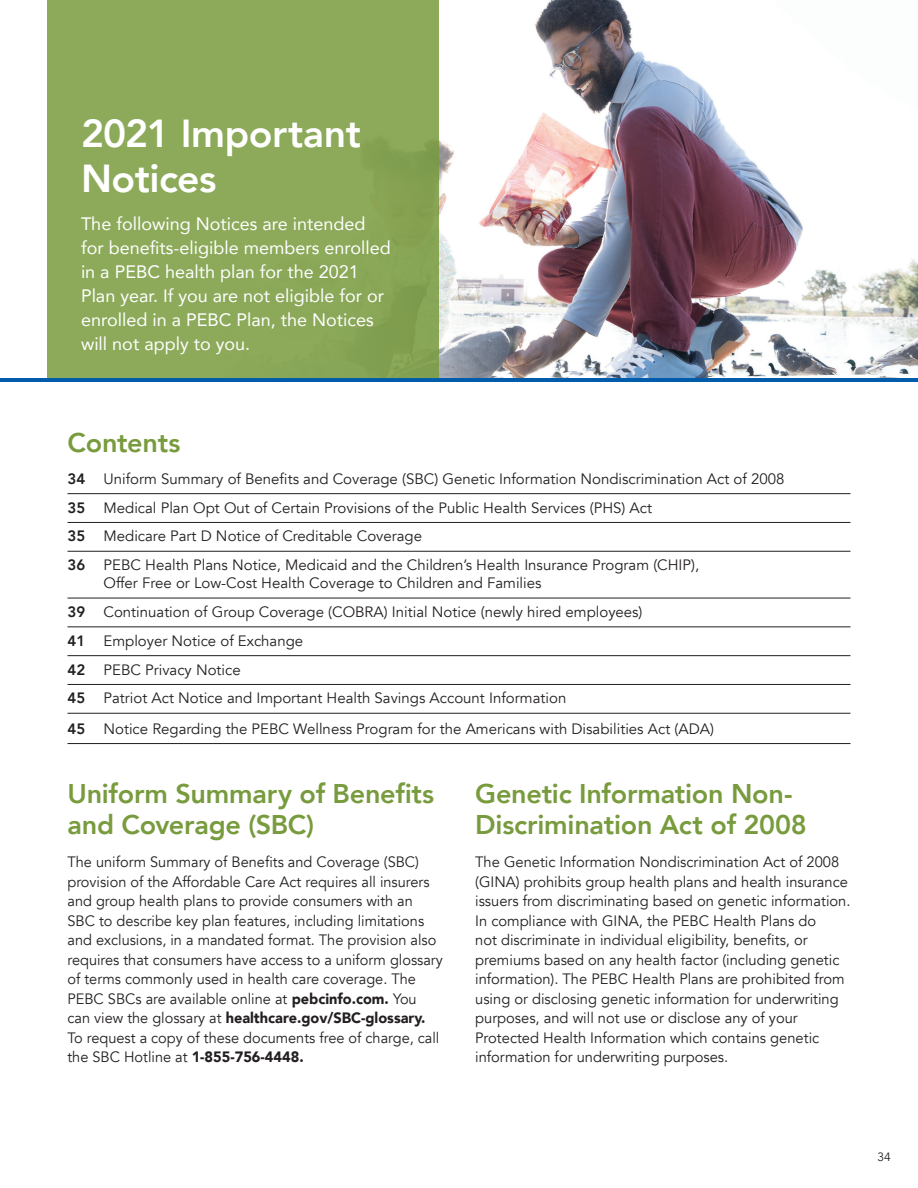
<style>
.page{position:relative;width:918px;height:1188px;background:#fff}
.page>*{position:absolute;margin:0;border:0;box-sizing:border-box;transform-origin:0 0}
.t1{font:800 39px/45px "Avenir";letter-spacing:-.015em;color:#fff}
.t2{font:800 27px/31.5px "Avenir";letter-spacing:-.01em;color:#789b3d}
.t3{font:18px/24px "Avenir";color:#fff}
.t4{font:15px/19.5px "Avenir";color:#231f20}
.t5{font:12px "Avenir";color:#231f20}
.s1{font-weight:800}
.s2{font-weight:900}
</style>
<div class="page">
<hr style="left:68px;top:493px;width:782px;height:1px;background:#231f20">
<hr style="left:68px;top:522px;width:782px;height:1px;background:#231f20">
<hr style="left:68px;top:551px;width:782px;height:1px;background:#231f20">
<hr style="left:68px;top:598px;width:782px;height:1px;background:#231f20">
<hr style="left:68px;top:627px;width:782px;height:1px;background:#231f20">
<hr style="left:68px;top:655px;width:782px;height:1px;background:#231f20">
<hr style="left:68px;top:684px;width:782px;height:1px;background:#231f20">
<hr style="left:68px;top:713px;width:782px;height:1px;background:#231f20">
<hr style="left:68px;top:743px;width:782px;height:1px;background:#231f20">
<img style="left:439px;top:0;width:479px;height:378px">
<div style="left:47px;top:0;width:392px;height:378px;background:#8caa5a"></div>
<hr style="left:0;top:378px;width:918px;height:3px;background:#015dac">
<h1 class="t1" style="left:81px;top:111px;width:281px">2021 Important<br>Notices</h1>
<p class="t3" style="left:81px;top:211px;width:311px">The following Notices are intended for benefits-eligible members enrolled in a PEBC health plan for the 2021<br>Plan year. If you are not eligible for or enrolled in a PEBC Plan, the Notices will not apply to you.</p>
<h2 class="t2" style="left:68px;top:427px;width:114px">Contents</h2>
<p class="t4" style="left:68px;top:464px;width:718px;line-height:28.8px"><span class="s1">34</span> Uniform Summary of Benefits and Coverage (SBC) Genetic Information Nondiscrimination Act of 2008<br><span class="s1">35</span> Medical Plan Opt Out of Certain Provisions of the Public Health Services (PHS) Act<br><span class="s1">35</span> Medicare Part D Notice of Creditable Coverage<br><span class="s1">36</span> PEBC Health Plans Notice, Medicaid and the Children’s Health Insurance Program (CHIP),</p>
<p class="t4" style="left:68px;top:569px;width:577px;line-height:28.8px;text-indent:36px">Offer Free or Low-Cost Health Coverage to Children and Families<br><span class="s1">39</span> Continuation of Group Coverage (COBRA) Initial Notice (newly hired employees)<br><span class="s1">41</span> Employer Notice of Exchange<br><span class="s1">42</span> PEBC Privacy Notice<br><span class="s1">45</span> Patriot Act Notice and Important Health Savings Account Information</p>
<p class="t4" style="left:68px;top:719px;width:648px"><span class="s1">45</span> Notice Regarding the PEBC Wellness Program for the Americans with Disabilities Act (ADA)</p>
<h2 class="t2" style="left:68px;top:778px;width:368px">Uniform Summary of Benefits and Coverage (SBC)</h2>
<p class="t4" style="left:68px;top:853px;width:377px">The uniform Summary of Benefits and Coverage (SBC) provision of the Affordable Care Act requires all insurers and group health plans to provide consumers with an SBC to describe key plan features, including limitations and exclusions, in a mandated format. The provision also requires that consumers have access to a uniform glossary of terms commonly used in health care coverage. The PEBC SBCs are available online at <span class="s2">pebcinfo.com.</span> You can view the glossary at <span class="s2">healthcare.gov/SBC-glossary.<br></span>To request a copy of these documents free of charge, call the SBC Hotline at <span class="s2">1-855-756-4448.</span></p>
<h2 class="t2" style="left:475px;top:778px;width:333px">Genetic Information Non-<br>Discrimination Act of 2008</h2>
<p class="t4" style="left:475px;top:853px;width:377px">The Genetic Information Nondiscrimination Act of 2008 (GINA) prohibits group health plans and health insurance issuers from discriminating based on genetic information.<br>In compliance with GINA, the PEBC Health Plans do<br>not discriminate in individual eligibility, benefits, or premiums based on any health factor (including genetic information). The PEBC Health Plans are prohibited from using or disclosing genetic information for underwriting purposes, and will not use or disclose any of your Protected Health Information which contains genetic information for underwriting purposes.</p>
<p class="t5" style="left:878px;top:1150px;width:15px">34</p>
</div>
